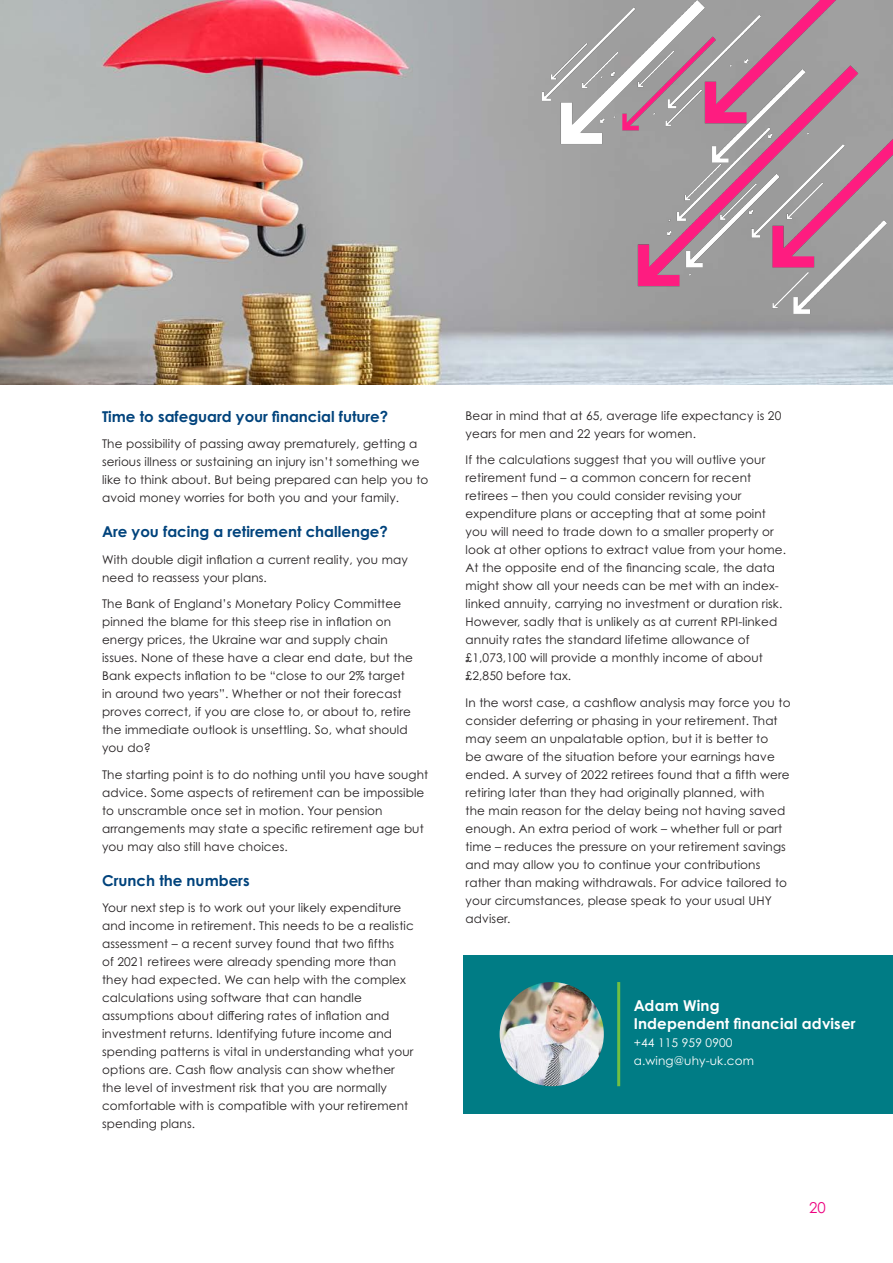
<style>
.page{position:relative;width:893px;height:1263px;background:#fff}
.page>*{position:absolute;margin:0;border:0;box-sizing:border-box;transform-origin:0 0}
.Subtitle_-_10pt{font:700 15px "Century Gothic Pro";color:#01437c}
.Box_Body{font:700 15px "Century Gothic Pro";letter-spacing:.01em;color:#fff}
.Box_Title{font:700 15px "Century Gothic Pro";letter-spacing:.01em;color:#fff}
.Body_intro{font:15px "Century Gothic Pro";color:#ed0280}
.Body_Text{font:12px/18px "Century Gothic Pro";letter-spacing:.01em;color:#231f20}
.Box_Body-2{font:12px/18px "Century Gothic Pro";letter-spacing:.01em;color:#fff}
</style>
<div class="page">
<img style="left:0;top:0;width:893px;height:384px">
<div style="left:463px;top:955px;width:430px;height:158px;background:#007c85"></div>
<img style="left:500px;top:982px;width:104px;height:104px;border-radius:52px">
<hr style="left:617px;top:982px;width:3px;height:104px;background:#71bf44">
<img style="left:542px;top:0;width:351px;height:314px">
<p class="Subtitle_-_10pt" style="left:102px;top:407px;width:288px">Time to safeguard your financial future?</p>
<p class="Body_Text" style="left:102px;top:435px;width:328px">The possibility of passing away prematurely, getting a serious illness or sustaining an injury isn’t something we like to think about. But being prepared can help you to avoid money worries for both you and your family.</p>
<p class="Subtitle_-_10pt" style="left:102px;top:522px;width:287px">Are you facing a retirement challenge?</p>
<p class="Body_Text" style="left:102px;top:550px;width:307px">With double digit inflation a current reality, you may need to reassess your plans.</p>
<p class="Body_Text" style="left:102px;top:595px;width:312px">The Bank of England’s Monetary Policy Committee pinned the blame for this steep rise in inflation on energy prices, the Ukraine war and supply chain issues. None of these have a clear end date, but the Bank expects inflation to be “close to our 2% target in around two years”. Whether or not their forecast proves correct, if you are close to, or about to, retire the immediate outlook is unsettling. So, what should you do?</p>
<p class="Body_Text" style="left:102px;top:765px;width:328px">The starting point is to do nothing until you have sought advice. Some aspects of retirement can be impossible to unscramble once set in motion. Your pension arrangements may state a specific retirement age but you may also still have choices.</p>
<p class="Subtitle_-_10pt" style="left:102px;top:871px;width:149px">Crunch the numbers</p>
<p class="Body_Text" style="left:102px;top:899px;width:313px">Your next step is to work out your likely expenditure and income in retirement. This needs to be a realistic assessment – a recent survey found that two fifths<br>of 2021 retirees were already spending more than they had expected. We can help with the complex calculations using software that can handle assumptions about differing rates of inflation and investment returns. Identifying future income and spending patterns is vital in understanding what your options are. Cash flow analysis can show whether the level of investment risk that you are normally comfortable with is compatible with your retirement spending plans.</p>
<p class="Body_Text" style="left:466px;top:406px;width:317px">Bear in mind that at 65, average life expectancy is 20 years for men and 22 years for women.</p>
<p class="Body_Text" style="left:466px;top:451px;width:322px">If the calculations suggest that you will outlive your retirement fund – a common concern for recent retirees – then you could consider revising your expenditure plans or accepting that at some point you will need to trade down to a smaller property or look at other options to extract value from your home.<br>At the opposite end of the financing scale, the data might show all your needs can be met with an index&shy;linked annuity, carrying no investment or duration risk.<br>However, sadly that is unlikely as at current RPI-linked annuity rates the standard lifetime allowance of £1,073,100 will provide a monthly income of about £2,850 before tax.</p>
<p class="Body_Text" style="left:466px;top:693px;width:326px">In the worst case, a cashflow analysis may force you to consider deferring or phasing in your retirement. That may seem an unpalatable option, but it is better to<br>be aware of the situation before your earnings have ended. A survey of 2022 retirees found that a fifth were retiring later than they had originally planned, with<br>the main reason for the delay being not having saved enough. An extra period of work – whether full or part time – reduces the pressure on your retirement savings and may allow you to continue your contributions rather than making withdrawals. For advice tailored to your circumstances, please speak to your usual UHY adviser.</p>
<p class="Box_Title" style="left:634px;top:996px;width:87px">Adam Wing</p>
<p class="Box_Body" style="left:634px;top:1014px;width:223px">Independent financial adviser</p>
<p class="Box_Body-2" style="left:634px;top:1034px;width:122px">+44 115 959 0900 a.wing@uhy-uk.com</p>
<p class="Body_intro" style="left:809px;top:1199px;width:18px">20</p>
</div>
